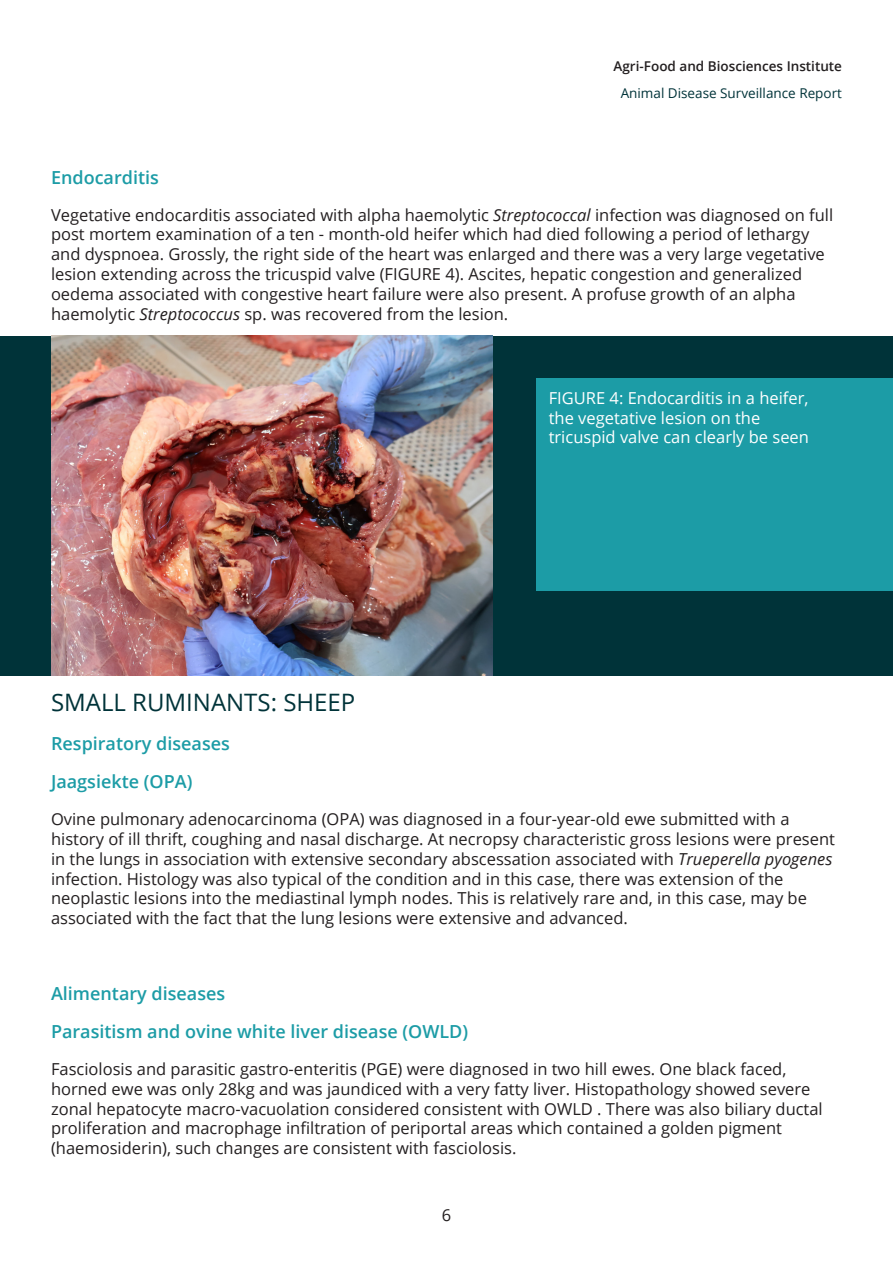
<style>
.page{position:relative;width:893px;height:1263px;background:#fff}
.page>*{position:absolute;margin:0;border:0;box-sizing:border-box;transform-origin:0 0}
._1st_Heading{font:24px "Open Sans";color:#003339}
._2nd_Heading{font:600 18px "Open Sans";color:#1c9ca6}
.t1{font:16.5px/19.8px "Open Sans";color:#231f20}
.Image_Annotation{font:16.5px/19.8px "Open Sans";color:#fff}
.t2{font:600 13.5px "Open Sans";color:#231f20}
.t3{font:13.5px "Open Sans";color:#003339}
.s1{font-style:italic}
</style>
<div class="page">
<div style="left:0;top:336px;width:893px;height:339px;background:#003339"></div>
<img style="left:51px;top:336px;width:441px;height:339px">
<div style="left:536px;top:378px;width:357px;height:213px;background:#1c9ca6"></div>
<p class="t2" style="left:613px;top:56px;width:230px">Agri-Food and Biosciences Institute</p>
<p class="t3" style="left:621px;top:83px;width:223px">Animal Disease Surveillance Report</p>
<p class="_2nd_Heading" style="left:51px;top:165px;width:109px">Endocarditis</p>
<p class="t1" style="left:51px;top:204px;width:784px">Vegetative endocarditis associated with alpha haemolytic <span class="s1">Streptococcal</span> infection was diagnosed on full post mortem examination of a ten - month-old heifer which had died following a period of lethargy and dyspnoea. Grossly, the right side of the heart was enlarged and there was a very large vegetative lesion extending across the tricuspid valve (FIGURE 4). Ascites, hepatic congestion and generalized oedema associated with congestive heart failure were also present. A profuse growth of an alpha haemolytic <span class="s1">Streptococcus</span> sp. was recovered from the lesion.</p>
<p class="Image_Annotation" style="left:549px;top:387px;width:262px">FIGURE 4: Endocarditis in a heifer, the vegetative lesion on the tricuspid valve can clearly be seen</p>
<p class="_1st_Heading" style="left:51px;top:686px;width:306px">SMALL RUMINANTS: SHEEP</p>
<p class="_2nd_Heading" style="left:51px;top:731px;width:180px">Respiratory diseases</p>
<p class="_2nd_Heading" style="left:51px;top:769px;width:143px">Jaagsiekte (OPA)</p>
<p class="t1" style="left:51px;top:809px;width:785px">Ovine pulmonary adenocarcinoma (OPA) was diagnosed in a four-year-old ewe submitted with a history of ill thrift, coughing and nasal discharge. At necropsy characteristic gross lesions were present in the lungs in association with extensive secondary abscessation associated with <span class="s1">Trueperella pyogenes </span>infection. Histology was also typical of the condition and in this case, there was extension of the neoplastic lesions into the mediastinal lymph nodes. This is relatively rare and, in this case, may be associated with the fact that the lung lesions were extensive and advanced.</p>
<p class="_2nd_Heading" style="left:51px;top:981px;width:176px">Alimentary diseases</p>
<p class="_2nd_Heading" style="left:51px;top:1019px;width:419px">Parasitism and ovine white liver disease (OWLD)</p>
<p class="t1" style="left:51px;top:1059px;width:773px">Fasciolosis and parasitic gastro-enteritis (PGE) were diagnosed in two hill ewes. One black faced, horned ewe was only 28kg and was jaundiced with a very fatty liver. Histopathology showed severe zonal hepatocyte macro-vacuolation considered consistent with OWLD . There was also biliary ductal proliferation and macrophage infiltration of periportal areas which contained a golden pigment (haemosiderin), such changes are consistent with fasciolosis.</p>
<p class="t1" style="left:442px;top:1205px;width:11px">6</p>
</div>
